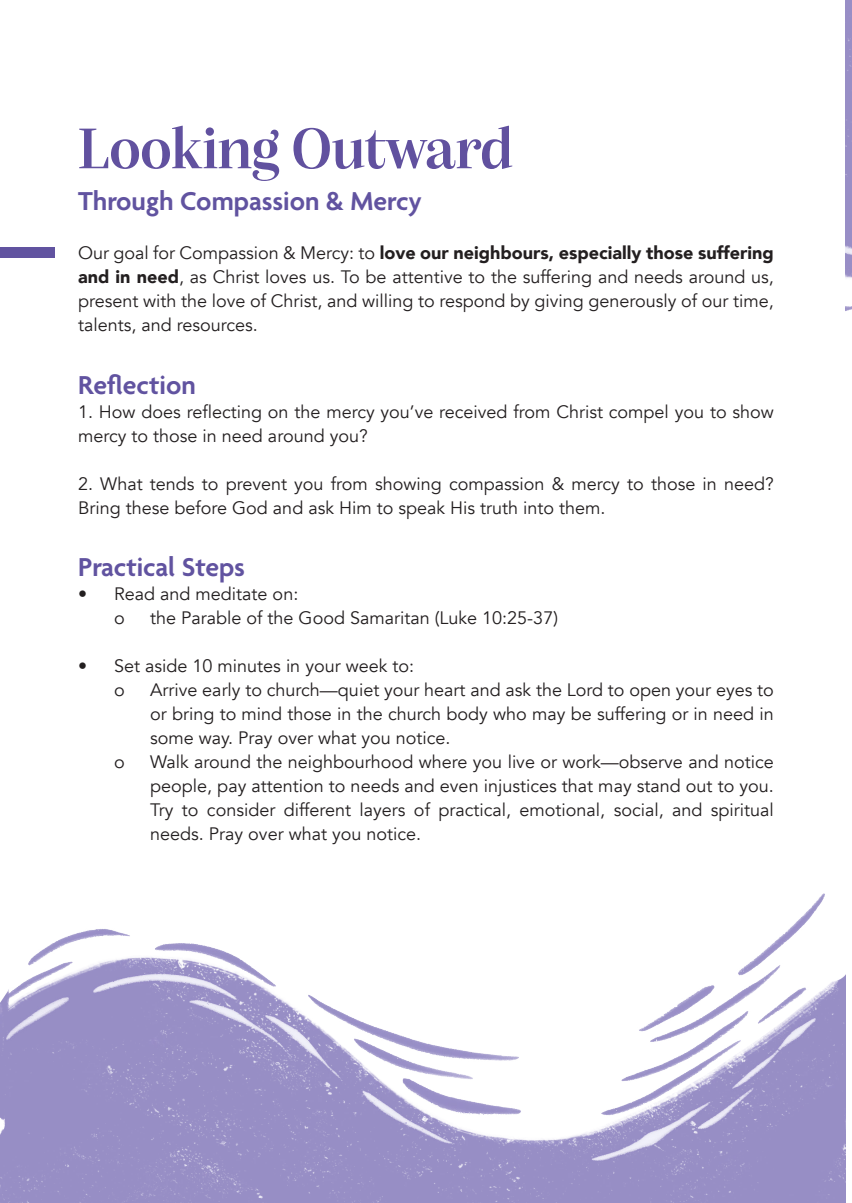
<style>
.page{position:relative;width:852px;height:1203px;background:#fff}
.page>*{position:absolute;margin:0;border:0;box-sizing:border-box;transform-origin:0 0}
.t1{font:600 60px "Alga";color:#61519f}
.t2{font:600 28px "Agenda";color:#6153a0}
.t3{font:18px/24px "Avenir";color:#231f20;text-align:justify}
.s1{font-weight:900}
</style>
<div class="page">
<img style="left:0;top:893px;width:845px;height:310px">
<img style="left:845px;top:0;width:6px;height:311px">
<div style="left:0;top:247px;width:55px;height:10px;background:#6153a0"></div>
<p class="t1" style="left:78px;top:114px;width:436px">Looking Outward</p>
<p class="t2" style="left:78px;top:186px;width:345px">Through Compassion &amp; Mercy</p>
<p class="t3" style="left:78px;top:241px;width:697px">Our goal for Compassion &amp; Mercy: to <span class="s1">love our neighbours, especially those suffering and in need</span>, as Christ loves us. To be attentive to the suffering and needs around us, present with the love of Christ, and willing to respond by giving generously of our time, talents, and resources.</p>
<p class="t2" style="left:78px;top:369px;width:119px">Reflection</p>
<p class="t3" style="left:78px;top:399px;width:697px">1. How does reflecting on the mercy you’ve received from Christ compel you to show mercy to those in need around you?</p>
<p class="t3" style="left:78px;top:471px;width:697px">2. What tends to prevent you from showing compassion &amp; mercy to those in need?<br>Bring these before God and ask Him to speak His truth into them.</p>
<p class="t2" style="left:78px;top:551px;width:168px">Practical Steps</p>
<p class="t3" style="left:78px;top:581px;width:222px">• Read and meditate on:</p>
<p class="t3" style="left:114px;top:605px;width:12px">o</p>
<p class="t3" style="left:150px;top:605px;width:409px">the Parable of the Good Samaritan (Luke 10:25-37)</p>
<p class="t3" style="left:78px;top:653px;width:337px">• Set aside 10 minutes in your week to:</p>
<p class="t3" style="left:114px;top:677px;width:12px">o</p>
<p class="t3" style="left:150px;top:677px;width:625px">Arrive early to church—quiet your heart and ask the Lord to open your eyes to or bring to mind those in the church body who may be suffering or in need in some way. Pray over what you notice.</p>
<p class="t3" style="left:114px;top:749px;width:12px">o</p>
<p class="t3" style="left:150px;top:749px;width:625px">Walk around the neighbourhood where you live or work—observe and notice people, pay attention to needs and even injustices that may stand out to you.<br>Try to consider different layers of practical, emotional, social, and spiritual needs. Pray over what you notice.</p>
</div>
